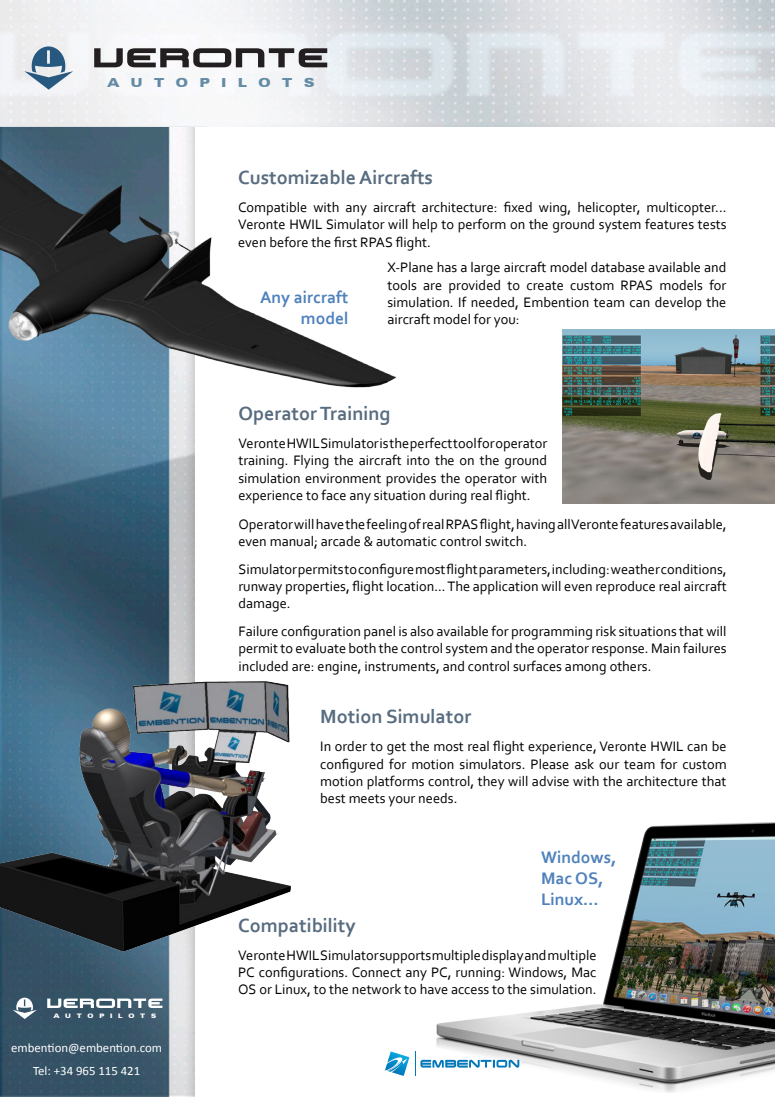
<style>
.page{position:relative;width:775px;height:1097px;background:#fff}
.page>*{position:absolute;margin:0;border:0;box-sizing:border-box;transform-origin:0 0}
.t1{font:700 20px "Corbel";color:#586c80}
.t2{font:700 17.5px/21px "Corbel";color:#4f81bd}
.t3{font:14.38px/17.2px "Corbel";color:#000;text-align:justify}
.t4{font:12.81px "Calibri";color:#fff}
.t5{font:900 expanded 12.5px "Zurich BT";letter-spacing:.94em;color:#648ba4}
.t6{font:900 expanded 6.19px "Zurich BT";letter-spacing:.94em;color:#fff}
</style>
<div class="page">
<img style="left:436px;top:822px;width:339px;height:269px">
<img style="left:562px;top:329px;width:213px;height:174px">
<img style="left:0;top:127px;width:195px;height:969px">
<img style="left:0;top:0;width:775px;height:127px">
<svg style="left:94px;top:48px;width:233px;height:19px"></svg>
<svg style="left:24px;top:46px;width:49px;height:43px"></svg>
<svg style="left:47px;top:998px;width:115px;height:9px"></svg>
<svg style="left:13px;top:997px;width:24px;height:21px"></svg>
<svg style="left:385px;top:1051px;width:24px;height:24px"></svg>
<svg style="left:415px;top:1051px;width:104px;height:24px"></svg>
<img style="left:0;top:681px;width:291px;height:270px">
<img style="left:0;top:154px;width:396px;height:233px">
<p class="t5" style="left:108px;top:75px;width:208px">AUTOPILOTS</p>
<p class="t1" style="left:238px;top:165px;width:196px">Customizable Aircrafts</p>
<p class="t3" style="left:238px;top:198px;width:490px">Compatible with any aircraft architecture: fixed wing, helicopter, multicopter...<br>Veronte HWIL Simulator will help to perform on the ground system features tests even before the first RPAS flight.</p>
<p class="t3" style="left:388px;top:258px;width:340px">X-Plane has a large aircraft model database available and tools are provided to create custom RPAS models for simulation. If needed, Embention team can develop the aircraft model for you:</p>
<p class="t2" style="left:260px;top:286px;width:90px;text-align:right">Any aircraft model</p>
<p class="t1" style="left:238px;top:401px;width:154px">Operator Training</p>
<p class="t3" style="left:238px;top:434px;width:310px">Veronte HWIL Simulator is the perfect tool for operator training. Flying the aircraft into the on the ground simulation environment provides the operator with experience to face any situation during real flight.</p>
<p class="t3" style="left:238px;top:514px;width:490px">Operator will have the feeling of real RPAS flight, having all Veronte features available, even manual; arcade &amp; automatic control switch.</p>
<p class="t3" style="left:238px;top:560px;width:490px">Simulator permits to configure most flight parameters, including: weather conditions, runway properties, flight location... The application will even reproduce real aircraft damage.</p>
<p class="t3" style="left:238px;top:622px;width:490px">Failure configuration panel is also available for programming risk situations that will permit to evaluate both the control system and the operator response. Main failures included are: engine, instruments, and control surfaces among others.</p>
<p class="t1" style="left:320px;top:704px;width:153px">Motion Simulator</p>
<p class="t3" style="left:320px;top:737px;width:408px">In order to get the most real flight experience, Veronte HWIL can be configured for motion simulators. Please ask our team for custom motion platforms control, they will advise with the architecture that best meets your needs.</p>
<p class="t2" style="left:541px;top:846px;width:77px">Windows,<br>Mac OS,<br>Linux…</p>
<p class="t6" style="left:54px;top:1011px;width:104px">AUTOPILOTS</p>
<p class="t4" style="left:11px;top:1038px;width:152px">embention@embention.com</p>
<p class="t4" style="left:33px;top:1061px;width:109px">Tel: +34 965 115 421</p>
<p class="t1" style="left:238px;top:912px;width:119px">Compatibility</p>
<p class="t3" style="left:238px;top:945px;width:360px">Veronte HWIL Simulator supports multiple display and multiple PC configurations. Connect any PC, running: Windows, Mac OS or Linux, to the network to have access to the simulation.</p>
</div>
